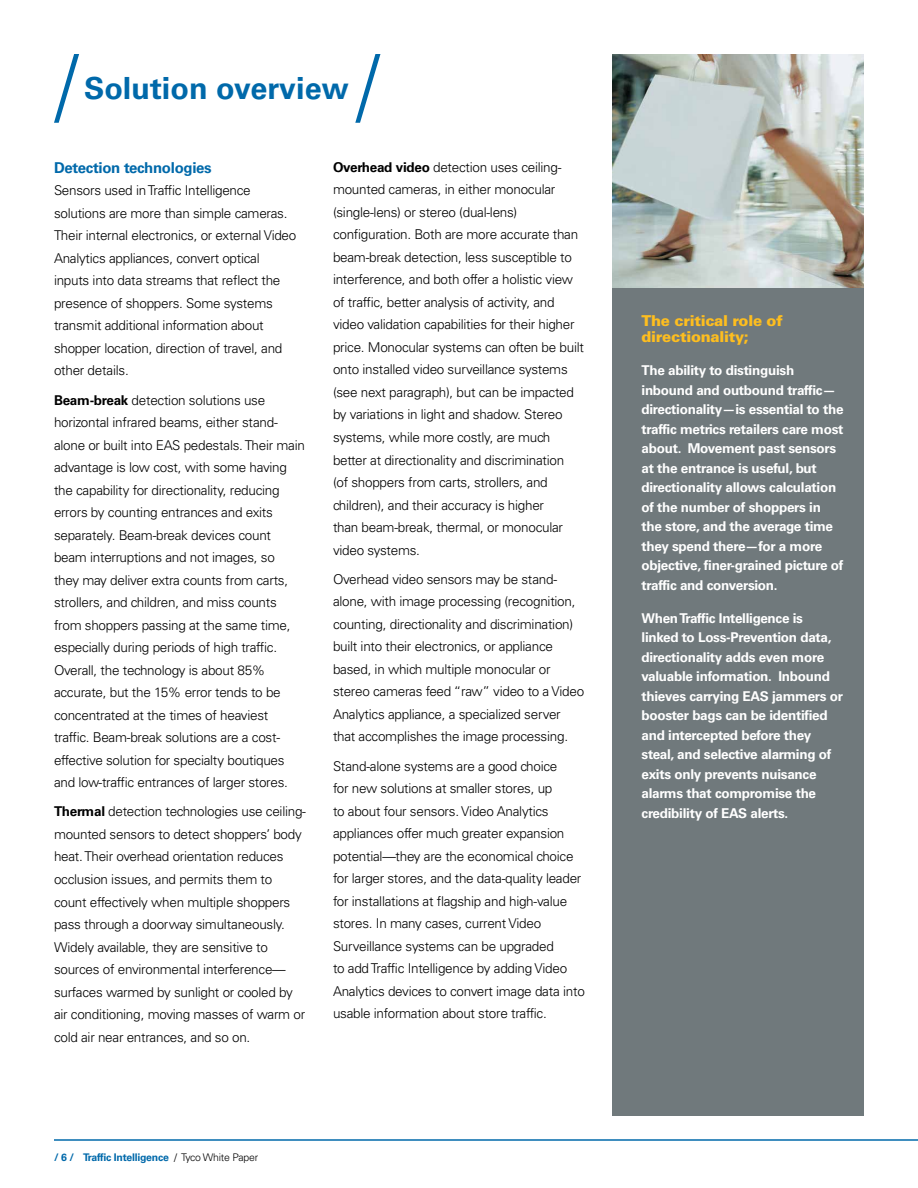
<style>
.page{position:relative;width:918px;height:1188px;background:#fff}
.page>*{position:absolute;margin:0;border:0;box-sizing:border-box;transform-origin:0 0}
.t1{font:700 30.45px "Univers LT Std";color:#0069aa}
.t2{font:900 15px/16.5px "Univers LT Std";letter-spacing:-.02em;color:#febe1f}
.t3{font:700 15px "Univers LT Std";letter-spacing:-.02em;color:#0069aa}
.t4{font:300 13.5px/22.5px "Univers LT Std";letter-spacing:-.02em;color:#000}
.t5{font:700 13.5px/19.5px "Univers LT Std";letter-spacing:-.02em;color:#fff}
.t6{font:700 10.5px "Univers LT Std";letter-spacing:-.02em;color:#0069aa}
.s1{font-weight:700}
.s2{font-weight:300;color:#000}
</style>
<div class="page">
<hr style="left:54px;top:1139px;width:864px;height:2px;background:#0069aa">
<svg style="left:54px;top:54px;width:25px;height:69px"></svg>
<svg style="left:355px;top:54px;width:25px;height:69px"></svg>
<div style="left:612px;top:288px;width:252px;height:828px;background:#70797c"></div>
<img style="left:612px;top:54px;width:252px;height:234px">
<h1 class="t1" style="left:84px;top:70px;width:266px">Solution overview</h1>
<p class="t3" style="left:54px;top:159px;width:159px">Detection technologies</p>
<p class="t4" style="left:54px;top:179px;width:244px">Sensors used in Traffic Intelligence solutions are more than simple cameras.<br>Their internal electronics, or external Video Analytics appliances, convert optical inputs into data streams that reflect the presence of shoppers. Some systems transmit additional information about shopper location, direction of travel, and other details.</p>
<p class="t4" style="left:54px;top:389px;width:252px"><span class="s1">Beam-break</span> detection solutions use horizontal infrared beams, either stand&shy;alone or built into EAS pedestals. Their main advantage is low cost, with some having the capability for directionality, reducing errors by counting entrances and exits separately. Beam-break devices count beam interruptions and not images, so<br>they may deliver extra counts from carts, strollers, and children, and miss counts from shoppers passing at the same time, especially during periods of high traffic.<br>Overall, the technology is about 85% accurate, but the 15% error tends to be concentrated at the times of heaviest traffic. Beam-break solutions are a cost&shy;effective solution for specialty boutiques and low-traffic entrances of larger stores.</p>
<p class="t4" style="left:54px;top:800px;width:254px"><span class="s1">Thermal</span> detection technologies use ceiling&shy;mounted sensors to detect shoppers’ body heat. Their overhead orientation reduces occlusion issues, and permits them to count effectively when multiple shoppers pass through a doorway simultaneously.<br>Widely available, they are sensitive to sources of environmental interference— surfaces warmed by sunlight or cooled by air conditioning, moving masses of warm or cold air near entrances, and so on.</p>
<p class="t4" style="left:333px;top:156px;width:253px"><span class="s1">Overhead video</span> detection uses ceiling&shy;mounted cameras, in either monocular (single-lens) or stereo (dual-lens) configuration. Both are more accurate than beam-break detection, less susceptible to interference, and both offer a holistic view of traffic, better analysis of activity, and video validation capabilities for their higher price. Monocular systems can often be built onto installed video surveillance systems (see next paragraph), but can be impacted by variations in light and shadow. Stereo systems, while more costly, are much better at directionality and discrimination<br>(of shoppers from carts, strollers, and children), and their accuracy is higher<br>than beam-break, thermal, or monocular video systems.</p>
<p class="t4" style="left:333px;top:568px;width:253px">Overhead video sensors may be stand&shy;alone, with image processing (recognition, counting, directionality and discrimination) built into their electronics, or appliance based, in which multiple monocular or stereo cameras feed “raw” video to a Video Analytics appliance, a specialized server that accomplishes the image processing.</p>
<p class="t4" style="left:333px;top:755px;width:253px">Stand-alone systems are a good choice<br>for new solutions at smaller stores, up<br>to about four sensors. Video Analytics appliances offer much greater expansion potential—they are the economical choice for larger stores, and the data-quality leader for installations at flagship and high-value stores. In many cases, current Video Surveillance systems can be upgraded<br>to add Traffic Intelligence by adding Video Analytics devices to convert image data into usable information about store traffic.</p>
<p class="t6" style="left:54px;top:1151px;width:206px">/ 6 / Traffic Intelligence <span class="s2">/ Tyco White Paper</span></p>
<p class="t2" style="left:642px;top:312px;width:143px">The critical role of directionality;</p>
<p class="t5" style="left:642px;top:361px;width:203px">The ability to distinguish inbound and outbound traffic— directionality—is essential to the traffic metrics retailers care most about. Movement past sensors at the entrance is useful, but directionality allows calculation of the number of shoppers in the store, and the average time they spend there—for a more objective, finer-grained picture of traffic and conversion.</p>
<p class="t5" style="left:642px;top:608px;width:203px">When Traffic Intelligence is linked to Loss-Prevention data, directionality adds even more valuable information. Inbound thieves carrying EAS jammers or booster bags can be identified and intercepted before they steal, and selective alarming of exits only prevents nuisance alarms that compromise the credibility of EAS alerts.</p>
</div>
